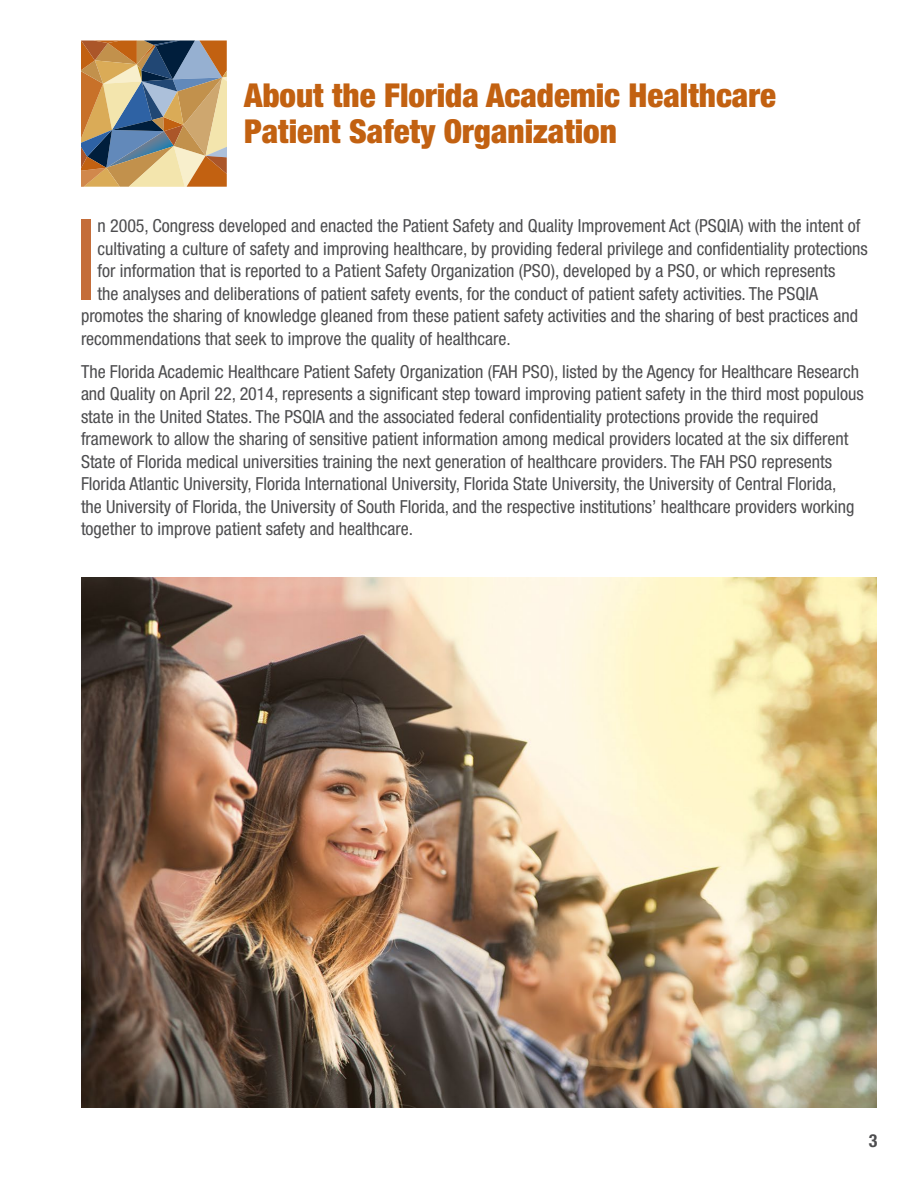
<style>
.page{position:relative;width:918px;height:1188px;background:#fff}
.page>*{position:absolute;margin:0;border:0;box-sizing:border-box;transform-origin:0 0}
.t1{font:condensed 112.5px "Helvetica Neue LT Std";color:#c46d3a}
.t2{font:900 condensed 33px/36px "Helvetica Neue LT Std";color:#c26111}
.t3{font:condensed 18px/22.5px "Helvetica Neue LT Std";color:#4d4d4f}
.t4{font:700 condensed 18px "Helvetica Neue LT Std";color:#4d4d4f}
</style>
<div class="page">
<img style="left:81px;top:578px;width:796px;height:530px">
<svg style="left:81px;top:40px;width:146px;height:147px;background:#a69275"></svg>
<p class="t2" style="left:244px;top:76px;width:533px">About the Florida Academic Healthcare<br>Patient Safety Organization</p>
<p class="t1" style="left:74px;top:195px;width:24px">I</p>
<p class="t3" style="left:97px;top:214px;width:765px">n 2005, Congress developed and enacted the Patient Safety and Quality Improvement Act (PSQIA) with the intent of</p>
<p class="t3" style="left:97px;top:237px;width:772px">cultivating a culture of safety and improving healthcare, by providing federal privilege and confidentiality protections</p>
<p class="t3" style="left:97px;top:259px;width:740px">for information that is reported to a Patient Safety Organization (PSO), developed by a PSO, or which represents</p>
<p class="t3" style="left:97px;top:282px;width:722px">the analyses and deliberations of patient safety events, for the conduct of patient safety activities. The PSQIA</p>
<p class="t3" style="left:81px;top:304px;width:779px">promotes the sharing of knowledge gleaned from these patient safety activities and the sharing of best practices and</p>
<p class="t3" style="left:81px;top:327px;width:431px">recommendations that seek to improve the quality of healthcare.</p>
<p class="t3" style="left:81px;top:360px;width:784px">The Florida Academic Healthcare Patient Safety Organization (FAH PSO), listed by the Agency for Healthcare Research and Quality on April 22, 2014, represents a significant step toward improving patient safety in the third most populous state in the United States. The PSQIA and the associated federal confidentiality protections provide the required framework to allow the sharing of sensitive patient information among medical providers located at the six different State of Florida medical universities training the next generation of healthcare providers. The FAH PSO represents Florida Atlantic University, Florida International University, Florida State University, the University of Central Florida,<br>the University of Florida, the University of South Florida, and the respective institutions’ healthcare providers working together to improve patient safety and healthcare.</p>
<p class="t4" style="left:869px;top:1130px;width:10px">3</p>
</div>
